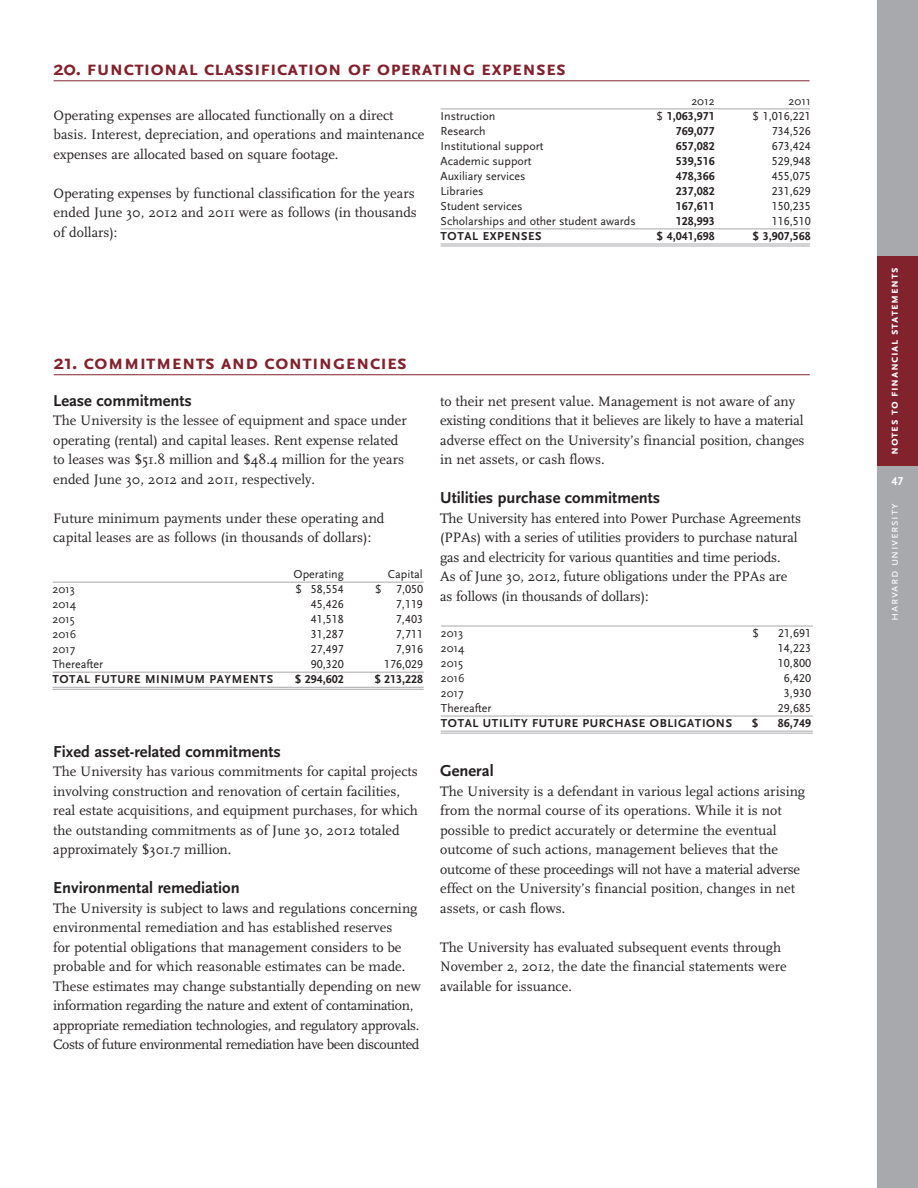
<style>
.page{position:relative;width:918px;height:1188px;background:#fff}
.page>*{position:absolute;margin:0;border:0;box-sizing:border-box;transform-origin:0 0}
.new_subhead2{font:700 21px "Scala Sans Caps";color:#82222d}
.new_subhead3SM{font:700 16.5px "Scala Sans";color:#231f20}
.new_bodySM{font:14.25px/19.5px "Scala";color:#231f20}
.new_chartbody{font:12px "Scala Sans";color:#231f20}
.new_chartbody-2{font:12px "Scala Sans Caps";color:#231f20}
.new_chartbody-3{font:700 12px "Scala Sans Caps";color:#231f20}
.new_chartbody-4{font:700 12px "Scala Sans";letter-spacing:.05em;color:#231f20}
.t1{font:700 12px "Scala Sans Caps";letter-spacing:.05em;color:#fff}
.t2{font:12px "Scala Sans Caps";letter-spacing:.05em;color:#fff}
.t3{font:700 12px "Scala Sans Figures";color:#fff}
.s1{font-family:"Scala Sans"}
.s2{font-weight:400}
</style>
<div class="page">
<div style="left:878px;top:0;width:40px;height:1188px;background:#a8a9ad"></div>
<div style="left:878px;top:256px;width:40px;height:210px;background:#82222d"></div>
<hr style="left:54px;top:374px;width:756px;height:1px;background:#82222d">
<hr style="left:52px;top:582px;width:372px;height:1px;background:#a8a9ad">
<hr style="left:52px;top:672px;width:372px;height:1px;background:#a8a9ad">
<hr style="left:52px;top:687px;width:372px;height:1px;background:#a8a9ad">
<hr style="left:52px;top:689px;width:372px;height:1px;background:#a8a9ad">
<hr style="left:441px;top:626px;width:372px;height:1px;background:#a8a9ad">
<hr style="left:441px;top:716px;width:372px;height:1px;background:#a8a9ad">
<hr style="left:441px;top:731px;width:372px;height:1px;background:#a8a9ad">
<hr style="left:441px;top:733px;width:372px;height:1px;background:#a8a9ad">
<hr style="left:54px;top:80px;width:756px;height:1px;background:#82222d">
<hr style="left:441px;top:108px;width:369px;height:1px;background:#a8a9ad">
<hr style="left:441px;top:228px;width:369px;height:1px;background:#a8a9ad">
<hr style="left:441px;top:243px;width:369px;height:1px;background:#a8a9ad">
<hr style="left:441px;top:245px;width:369px;height:1px;background:#a8a9ad">
<p class="new_subhead2" style="left:54px;top:57px;width:514px"><span class="s1">20</span>. functional classification of operating expenses</p>
<p class="new_chartbody" style="left:691px;top:94px;width:25px">2012</p>
<p class="new_chartbody" style="left:789px;top:94px;width:24px">2011</p>
<p class="new_bodySM" style="left:54px;top:106px;width:372px">Operating expenses are allocated functionally on a direct basis. Interest, depreciation, and operations and maintenance expenses are allocated based on square footage.</p>
<p class="new_bodySM" style="left:54px;top:184px;width:365px">Operating expenses by functional classification for the years ended June 30, 2012 and 2011 were as follows (in thousands of dollars):</p>
<p class="new_chartbody" style="left:441px;top:109px;width:56px">Instruction</p>
<p class="new_chartbody-3" style="left:657px;top:109px;width:60px"><span class="s2">$</span> 1,063,971</p>
<p class="new_chartbody-2" style="left:753px;top:109px;width:60px">$ 1,016,221</p>
<p class="new_chartbody" style="left:441px;top:124px;width:47px">Research</p>
<p class="new_chartbody-3" style="left:676px;top:124px;width:41px">769,077</p>
<p class="new_chartbody-2" style="left:772px;top:124px;width:41px">734,526</p>
<p class="new_chartbody" style="left:441px;top:139px;width:104px">Institutional support</p>
<p class="new_chartbody-3" style="left:676px;top:139px;width:41px">657,082</p>
<p class="new_chartbody-2" style="left:772px;top:139px;width:41px">673,424</p>
<p class="new_chartbody" style="left:441px;top:154px;width:93px">Academic support</p>
<p class="new_chartbody-3" style="left:676px;top:154px;width:41px">539,516</p>
<p class="new_chartbody-2" style="left:772px;top:154px;width:41px">529,948</p>
<p class="new_chartbody" style="left:441px;top:169px;width:86px">Auxiliary services</p>
<p class="new_chartbody-3" style="left:676px;top:169px;width:41px">478,366</p>
<p class="new_chartbody-2" style="left:772px;top:169px;width:41px">455,075</p>
<p class="new_chartbody" style="left:441px;top:184px;width:44px">Libraries</p>
<p class="new_chartbody-3" style="left:676px;top:184px;width:41px">237,082</p>
<p class="new_chartbody-2" style="left:772px;top:184px;width:41px">231,629</p>
<p class="new_chartbody" style="left:441px;top:199px;width:83px">Student services</p>
<p class="new_chartbody-3" style="left:676px;top:199px;width:41px">167,611</p>
<p class="new_chartbody-2" style="left:772px;top:199px;width:41px">150,235</p>
<p class="new_chartbody" style="left:441px;top:214px;width:197px">Scholarships and other student awards</p>
<p class="new_chartbody-3" style="left:676px;top:214px;width:41px">128,993</p>
<p class="new_chartbody-2" style="left:772px;top:214px;width:40px">116,510</p>
<p class="new_chartbody-4" style="left:441px;top:229px;width:103px">TOTAL EXPENSES</p>
<p class="new_chartbody-3" style="left:657px;top:229px;width:60px">$ 4,041,698</p>
<p class="new_chartbody-3" style="left:753px;top:229px;width:60px">$ 3,907,568</p>
<p class="new_subhead2" style="left:54px;top:350px;width:355px"><span class="s1">21</span>. commitments and contingencies</p>
<p class="new_subhead3SM" style="left:53px;top:392px;width:140px">Lease commitments</p>
<p class="new_bodySM" style="left:53px;top:411px;width:355px">The University is the lessee of equipment and space under operating (rental) and capital leases. Rent expense related to leases was $51.8 million and $48.4 million for the years ended June 30, 2012 and 2011, respectively.</p>
<p class="new_bodySM" style="left:53px;top:509px;width:333px">Future minimum payments under these operating and capital leases are as follows (in thousands of dollars):</p>
<p class="new_chartbody" style="left:294px;top:568px;width:52px">Operating</p>
<p class="new_chartbody" style="left:388px;top:568px;width:36px">Capital</p>
<p class="new_chartbody" style="left:52px;top:583px;width:24px">2013</p>
<p class="new_chartbody-2" style="left:296px;top:583px;width:50px">$ 58,554</p>
<p class="new_chartbody-2" style="left:375px;top:583px;width:49px">$ 7,050</p>
<p class="new_chartbody" style="left:52px;top:598px;width:25px">2014</p>
<p class="new_chartbody-2" style="left:311px;top:598px;width:35px">45,426</p>
<p class="new_chartbody-2" style="left:396px;top:598px;width:28px">7,119</p>
<p class="new_chartbody" style="left:52px;top:613px;width:24px">2015</p>
<p class="new_chartbody-2" style="left:311px;top:613px;width:34px">41,518</p>
<p class="new_chartbody-2" style="left:396px;top:613px;width:29px">7,403</p>
<p class="new_chartbody" style="left:52px;top:628px;width:25px">2016</p>
<p class="new_chartbody-2" style="left:311px;top:628px;width:35px">31,287</p>
<p class="new_chartbody-2" style="left:396px;top:628px;width:28px">7,711</p>
<p class="new_chartbody" style="left:52px;top:643px;width:25px">2017</p>
<p class="new_chartbody-2" style="left:311px;top:643px;width:35px">27,497</p>
<p class="new_chartbody-2" style="left:396px;top:643px;width:29px">7,916</p>
<p class="new_chartbody" style="left:52px;top:658px;width:52px">Thereafter</p>
<p class="new_chartbody-2" style="left:311px;top:658px;width:35px">90,320</p>
<p class="new_chartbody-2" style="left:384px;top:658px;width:41px">176,029</p>
<p class="new_chartbody-4" style="left:52px;top:673px;width:222px">TOTAL FUTURE MINIMUM PAYMENTS</p>
<p class="new_chartbody-3" style="left:295px;top:672px;width:51px"><span class="s1">$</span> 294,602</p>
<p class="new_chartbody-3" style="left:374px;top:672px;width:50px"><span class="s1">$</span> 213,228</p>
<p class="new_subhead3SM" style="left:53px;top:743px;width:229px">Fixed asset-related commitments</p>
<p class="new_bodySM" style="left:53px;top:762px;width:366px">The University has various commitments for capital projects involving construction and renovation of certain facilities, real estate acquisitions, and equipment purchases, for which the outstanding commitments as of June 30, 2012 totaled approximately $301.7 million.</p>
<p class="new_subhead3SM" style="left:53px;top:879px;width:188px">Environmental remediation</p>
<p class="new_bodySM" style="left:53px;top:899px;width:369px">The University is subject to laws and regulations concerning environmental remediation and has established reserves<br>for potential obligations that management considers to be probable and for which reasonable estimates can be made.<br>These estimates may change substantially depending on new information regarding the nature and extent of contamination, appropriate remediation technologies, and regulatory approvals.<br>Costs of future environmental remediation have been discounted</p>
<p class="new_bodySM" style="left:440px;top:392px;width:366px">to their net present value. Management is not aware of any existing conditions that it believes are likely to have a material adverse effect on the University’s financial position, changes in net assets, or cash flows.</p>
<p class="new_subhead3SM" style="left:440px;top:489px;width:222px">Utilities purchase commitments</p>
<p class="new_bodySM" style="left:440px;top:509px;width:362px">The University has entered into Power Purchase Agreements (PPAs) with a series of utilities providers to purchase natural gas and electricity for various quantities and time periods.<br>As of June 30, 2012, future obligations under the PPAs are as follows (in thousands of dollars):</p>
<p class="new_chartbody" style="left:441px;top:626px;width:24px">2013</p>
<p class="new_chartbody-2" style="left:752px;top:626px;width:8px">$</p>
<p class="new_chartbody-2" style="left:778px;top:626px;width:34px">21,691</p>
<p class="new_chartbody" style="left:441px;top:641px;width:25px">2014</p>
<p class="new_chartbody-2" style="left:778px;top:641px;width:35px">14,223</p>
<p class="new_chartbody" style="left:441px;top:656px;width:24px">2015</p>
<p class="new_chartbody-2" style="left:778px;top:656px;width:35px">10,800</p>
<p class="new_chartbody" style="left:441px;top:671px;width:25px">2016</p>
<p class="new_chartbody-2" style="left:784px;top:671px;width:29px">6,420</p>
<p class="new_chartbody" style="left:441px;top:686px;width:25px">2017</p>
<p class="new_chartbody-2" style="left:784px;top:686px;width:29px">3,930</p>
<p class="new_chartbody" style="left:441px;top:701px;width:52px">Thereafter</p>
<p class="new_chartbody-2" style="left:778px;top:701px;width:35px">29,685</p>
<p class="new_chartbody-4" style="left:441px;top:716px;width:293px">TOTAL UTILITY FUTURE PURCHASE OBLIGATIONS</p>
<p class="new_chartbody-4" style="left:752px;top:716px;width:8px">$</p>
<p class="new_chartbody-3" style="left:778px;top:716px;width:35px">86,749</p>
<p class="new_subhead3SM" style="left:440px;top:762px;width:55px">General</p>
<p class="new_bodySM" style="left:440px;top:782px;width:367px">The University is a defendant in various legal actions arising from the normal course of its operations. While it is not possible to predict accurately or determine the eventual outcome of such actions, management believes that the outcome of these proceedings will not have a material adverse effect on the University’s financial position, changes in net assets, or cash flows.</p>
<p class="new_bodySM" style="left:440px;top:938px;width:348px">The University has evaluated subsequent events through<br>November 2, 2012, the date the financial statements were available for issuance.</p>
<p class="t1" style="left:887px;top:455px;width:189px;rotate:-90deg">notes to financial statements</p>
<p class="t3" style="left:891px;top:476px;width:13px">47</p>
<p class="t2" style="left:888px;top:621px;width:119px;rotate:-90deg">harvard university</p>
</div>
